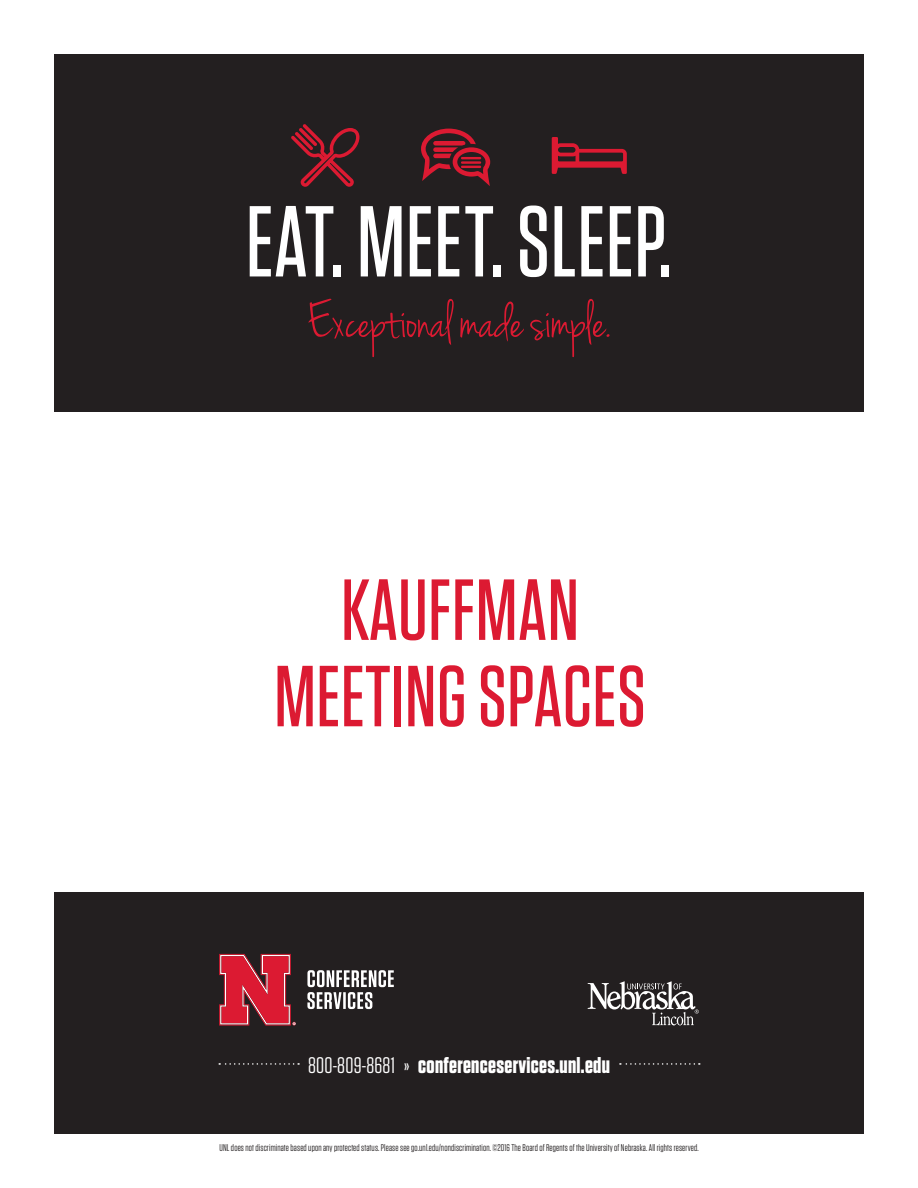
<style>
.page{position:relative;width:918px;height:1188px;background:#fff}
.page>*{position:absolute;margin:0;border:0;box-sizing:border-box;transform-origin:0 0}
.t1{font:500 100.5px "Tungsten";letter-spacing:.01em;color:#fff;scale:.95 1}
.t2{font:500 86.4px/86.4px "Tungsten";letter-spacing:.01em;color:#dc1a32;text-align:center;scale:.95 1}
.t3{font:54.75px "Jenna Sue";color:#dc1a32;scale:.95 1}
.t4{font:700 22.5px "Tungsten";letter-spacing:.015em;color:#fff}
.t5{font:9.75px "Tungsten";letter-spacing:.015em;color:#231f20}
.s1{font-weight:400}
</style>
<div class="page">
<div style="left:54px;top:54px;width:810px;height:357px;background:#231f20"></div>
<div style="left:54px;top:892px;width:810px;height:242px;background:#231f20"></div>
<svg style="left:421px;top:129px;width:69px;height:57px"></svg>
<hr style="left:461px;top:157px;width:20px;height:2px;background:#dc1a32">
<hr style="left:461px;top:161px;width:20px;height:3px;background:#dc1a32">
<hr style="left:461px;top:166px;width:20px;height:2px;background:#dc1a32">
<svg style="left:552px;top:137px;width:75px;height:37px"></svg>
<svg style="left:291px;top:124px;width:69px;height:63px"></svg>
<svg style="left:219px;top:1063px;width:80px;height:2px"></svg>
<svg style="left:620px;top:1063px;width:80px;height:2px"></svg>
<svg style="left:588px;top:981px;width:111px;height:44px"></svg>
<svg style="left:307px;top:970px;width:87px;height:39px"></svg>
<svg style="left:219px;top:954px;width:77px;height:72px"></svg>
<h1 class="t1" style="left:246px;top:189px;width:450px">EAT. MEET. SLEEP.</h1>
<h3 class="t3" style="left:307px;top:290px;width:321px">Exceptional made simple.</h3>
<h2 class="t2" style="left:274px;top:568px;width:392px">KAUFFMAN<br>MEETING SPACES</h2>
<h3 class="t4" style="left:308px;top:1053px;width:303px"><span class="s1">800-809-8681 »</span> conferenceservices.unl.edu</h3>
<p class="t5" style="left:219px;top:1143px;width:481px">UNL does not discriminate based upon any protected status. Please see go.unl.edu/nondiscrimination. ©2016 The Board of Regents of the University of Nebraska. All rights reserved.</p>
</div>
